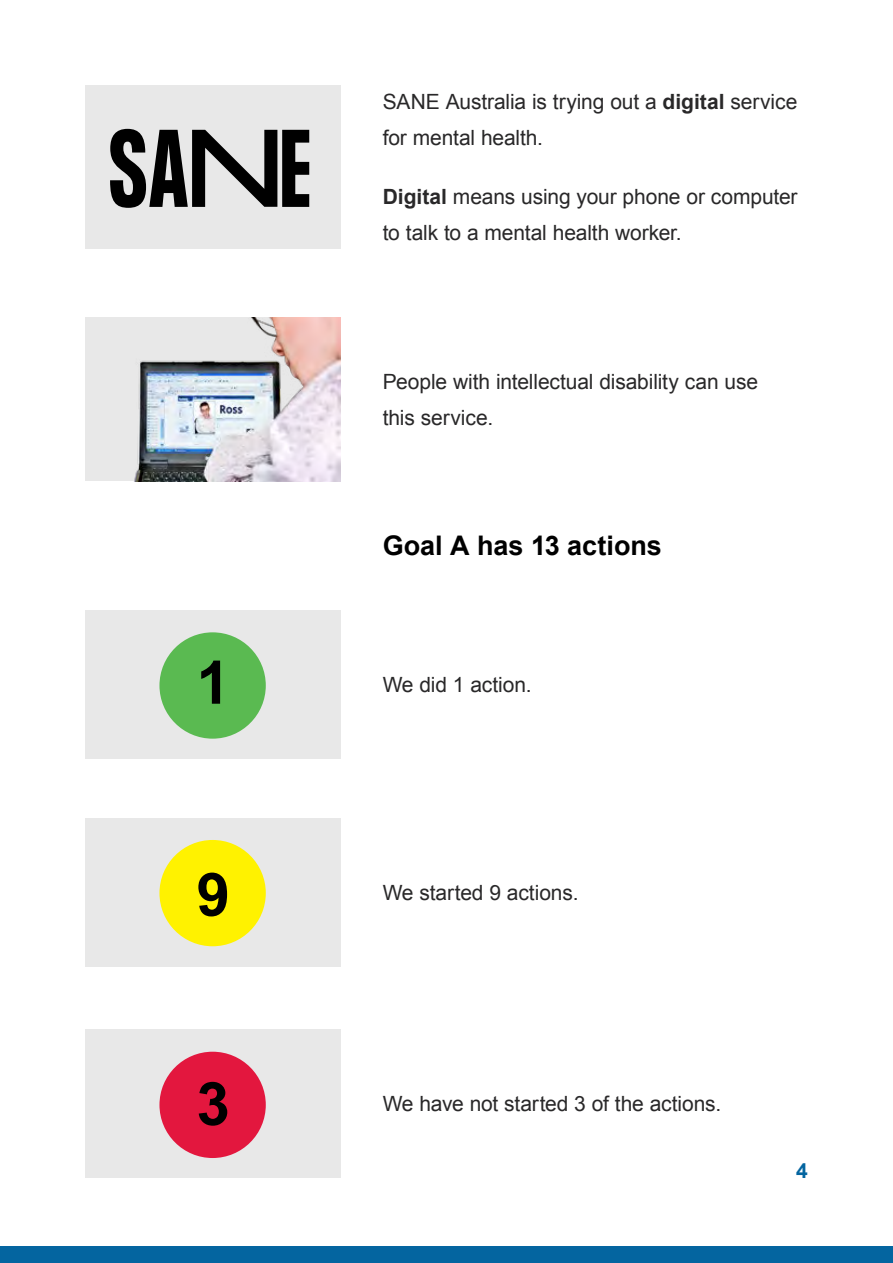
<style>
.page{position:relative;width:893px;height:1263px;background:#fff}
.page>*{position:absolute;margin:0;border:0;box-sizing:border-box;transform-origin:0 0}
.t1{font:700 60px "Arial";color:#000}
.t2{font:700 27px "Arial";color:#000}
.t3{font:21px/36px "Arial";letter-spacing:-.005em;color:#292829}
.t4{font:700 21px "Arial";color:#0465a0}
.s1{font-weight:700}
</style>
<div class="page">
<div style="left:0;top:1246px;width:893px;height:17px;background:#0465a0"></div>
<div style="left:85px;top:818px;width:255px;height:149px;background:#e8e8e8"></div>
<div style="left:85px;top:610px;width:255px;height:148px;background:#e8e8e8"></div>
<div style="left:85px;top:1029px;width:255px;height:149px;background:#e8e8e8"></div>
<div style="left:159px;top:840px;width:107px;height:106px;background:#fff200;border-radius:50%"></div>
<div style="left:159px;top:632px;width:107px;height:107px;background:#5aba51;border-radius:50%"></div>
<div style="left:159px;top:1052px;width:107px;height:106px;background:#e3173e;border-radius:50%"></div>
<div style="left:85px;top:317px;width:255px;height:164px;background:#e8e8e8"></div>
<img style="left:134px;top:317px;width:206px;height:164px">
<div style="left:85px;top:85px;width:255px;height:164px;background:#e8e8e8"></div>
<svg style="left:110px;top:129px;width:199px;height:79px"></svg>
<h1 class="t1" style="left:196px;top:643px;width:35px">1</h1>
<h1 class="t1" style="left:196px;top:855px;width:35px">9</h1>
<h1 class="t1" style="left:196px;top:1064px;width:35px">3</h1>
<p class="t3" style="left:383px;top:84px;width:416px">SANE Australia is trying out a <span class="s1">digital</span> service for mental health.</p>
<p class="t3" style="left:383px;top:179px;width:416px"><span class="s1">Digital</span> means using your phone or computer to talk to a mental health worker.</p>
<p class="t3" style="left:383px;top:364px;width:377px">People with intellectual disability can use this service.</p>
<h2 class="t2" style="left:383px;top:528px;width:281px">Goal A has 13 actions</h2>
<p class="t3" style="left:383px;top:666px;width:150px">We did 1 action.</p>
<p class="t3" style="left:383px;top:875px;width:197px">We started 9 actions.</p>
<p class="t3" style="left:383px;top:1086px;width:340px">We have not started 3 of the actions.</p>
<p class="t4" style="left:796px;top:1157px;width:13px">4</p>
</div>
